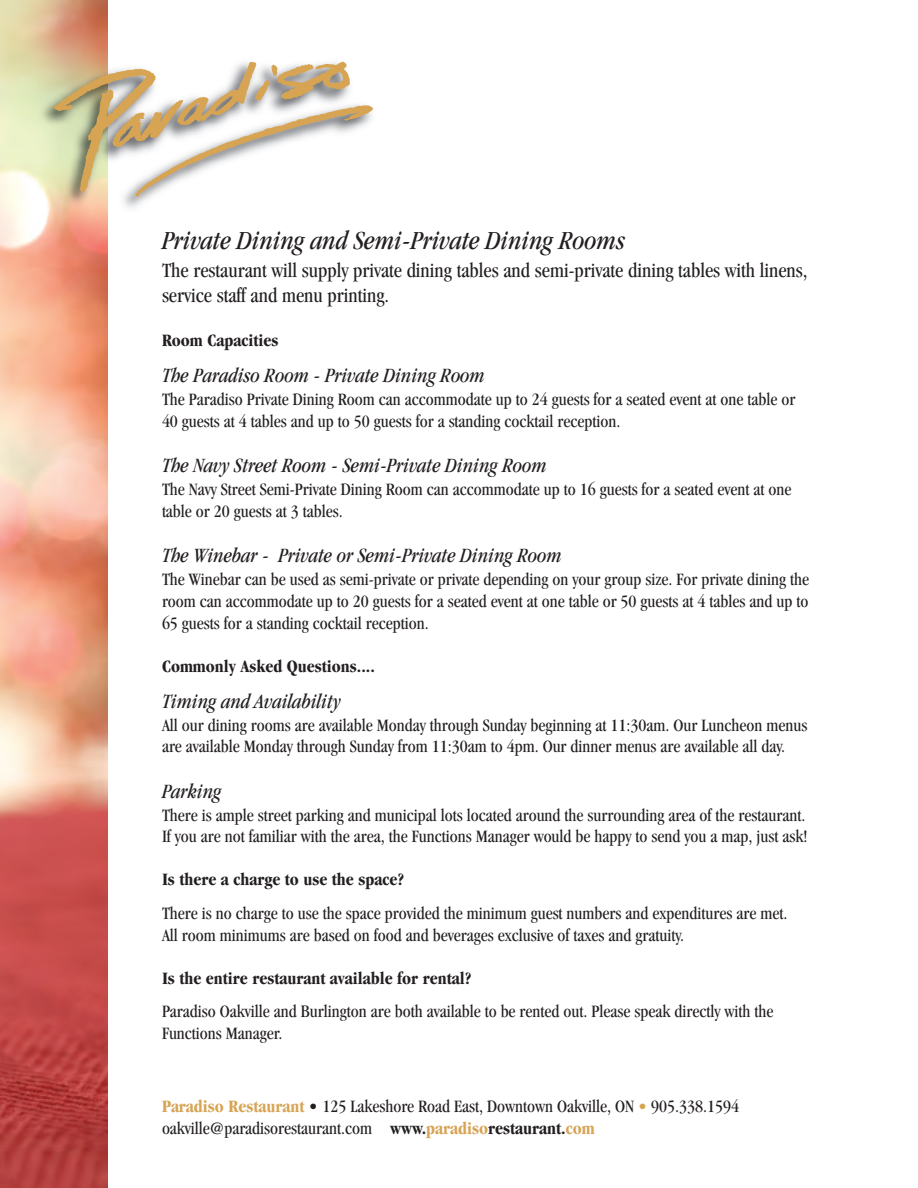
<style>
.page{position:relative;width:918px;height:1188px;background:#fff}
.page>*{position:absolute;margin:0;border:0;box-sizing:border-box;transform-origin:0 0}
.t1{font:italic condensed 27px "Garamond";color:#231f20}
.t2{font:italic condensed 21px "Garamond";color:#231f20}
.t3{font:condensed 21px/25.2px "Garamond";color:#231f20}
.t4{font:condensed 18px/21.6px "Garamond";color:#231f20}
.t5{font:700 condensed 18px "Garamond";color:#231f20}
.s1{font-weight:700;color:#d7a454}
.s2{color:#d7a454}
.s3{font-weight:700}
</style>
<div class="page">
<img style="left:0;top:266px;width:108px;height:922px">
<img style="left:0;top:0;width:108px;height:266px">
<svg style="left:54px;top:62px;width:319px;height:134px"></svg>
<h1 class="t1" style="left:162px;top:230px;width:465px">Private Dining and Semi-Private Dining Rooms</h1>
<p class="t3" style="left:162px;top:259px;width:647px">The restaurant will supply private dining tables and semi-private dining tables with linens, service staff and menu printing.</p>
<p class="t5" style="left:162px;top:334px;width:118px">Room Capacities</p>
<p class="t2" style="left:162px;top:368px;width:324px">The Paradiso Room - Private Dining Room</p>
<p class="t4" style="left:162px;top:390px;width:635px">The Paradiso Private Dining Room can accommodate up to 24 guests for a seated event at one table or<br>40 guests at 4 tables and up to 50 guests for a standing cocktail reception.</p>
<p class="t2" style="left:162px;top:458px;width:386px">The Navy Street Room - Semi-Private Dining Room</p>
<p class="t4" style="left:162px;top:480px;width:631px">The Navy Street Semi-Private Dining Room can accommodate up to 16 guests for a seated event at one table or 20 guests at 3 tables.</p>
<p class="t2" style="left:162px;top:548px;width:401px">The Winebar - Private or Semi-Private Dining Room</p>
<p class="t4" style="left:162px;top:570px;width:649px;text-align:justify">The Winebar can be used as semi-private or private depending on your group size. For private dining the room can accommodate up to 20 guests for a seated event at one table or 50 guests at 4 tables and up to 65 guests for a standing cocktail reception.</p>
<p class="t5" style="left:162px;top:659px;width:214px">Commonly Asked Questions....</p>
<p class="t2" style="left:162px;top:693px;width:181px">Timing and Availability</p>
<p class="t4" style="left:162px;top:715px;width:647px">All our dining rooms are available Monday through Sunday beginning at 11:30am. Our Luncheon menus are available Monday through Sunday from 11:30am to 4pm. Our dinner menus are available all day.</p>
<p class="t2" style="left:162px;top:783px;width:61px">Parking</p>
<p class="t4" style="left:162px;top:805px;width:647px">There is ample street parking and municipal lots located around the surrounding area of the restaurant.<br>If you are not familiar with the area, the Functions Manager would be happy to send you a map, just ask!</p>
<p class="t5" style="left:162px;top:873px;width:244px">Is there a charge to use the space?</p>
<p class="t4" style="left:162px;top:904px;width:627px">There is no charge to use the space provided the minimum guest numbers and expenditures are met.<br>All room minimums are based on food and beverages exclusive of taxes and gratuity.</p>
<p class="t5" style="left:162px;top:971px;width:311px">Is the entire restaurant available for rental?</p>
<p class="t4" style="left:162px;top:1002px;width:613px">Paradiso Oakville and Burlington are both available to be rented out. Please speak directly with the<br>Functions Manager.</p>
<p class="t4" style="left:162px;top:1097px;width:579px"><span class="s1">Paradiso Restaurant</span> • 125 Lakeshore Road East, Downtown Oakville, ON <span class="s2">•</span> 905.338.1594 oakville@paradisorestaurant.com <span class="s3">www.</span><span class="s1">paradiso</span><span class="s3">restaurant.</span><span class="s1">com</span></p>
</div>
